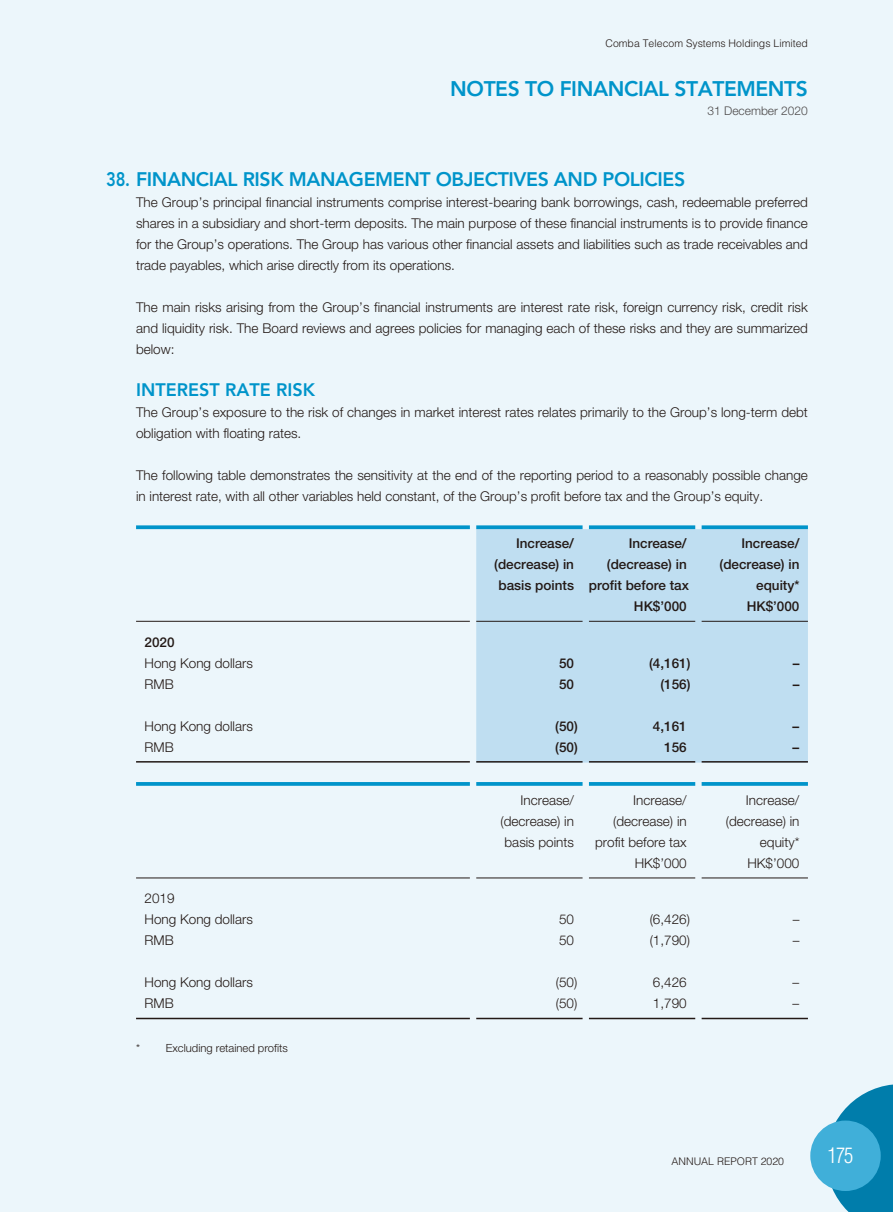
<style>
.page{position:relative;width:893px;height:1212px;background:#ecf6fb}
.page>*{position:absolute;margin:0;border:0;box-sizing:border-box;transform-origin:0 0}
.t1{font:800 21px "Avenir LT Std";letter-spacing:-.02em;color:#0094ca}
.t2{font:300 condensed 21px "Helvetica LT Std";color:#fff}
.t3{font:800 19.5px "Avenir LT Std";letter-spacing:-.02em;color:#0094ca;scale:.85 1}
.t4{font:800 18px "Avenir LT Std";color:#0094ca}
.t5{font:300 13.5px/21px "Helvetica Neue LT Std";color:#231916;text-align:justify}
.t6{font:500 13.5px/21px "Helvetica Neue LT Std";color:#231916;text-align:right}
.t7{font:300 12px "Helvetica Neue LT Std";color:#4d4a4a}
.t8{font:300 11.25px "Helvetica Neue LT Std";color:#231916}
.t9{font:300 10.5px "Helvetica LT Std";color:#231916}
</style>
<div class="page">
<svg style="left:826px;top:1084px;width:67px;height:128px"></svg>
<div style="left:810px;top:1120px;width:71px;height:71px;background:#40afd9;border-radius:50%"></div>
<div style="left:476px;top:529px;width:332px;height:233px;background:#bfdef1"></div>
<svg style="left:136px;top:525px;width:334px;height:4px"></svg>
<svg style="left:476px;top:525px;width:107px;height:4px"></svg>
<svg style="left:589px;top:525px;width:106px;height:4px"></svg>
<svg style="left:702px;top:525px;width:106px;height:4px"></svg>
<hr style="left:136px;top:621px;width:334px;height:1px;background:#231916">
<hr style="left:476px;top:621px;width:107px;height:1px;background:#231916">
<hr style="left:589px;top:621px;width:106px;height:1px;background:#231916">
<hr style="left:702px;top:621px;width:106px;height:1px;background:#231916">
<hr style="left:136px;top:761px;width:334px;height:1px;background:#231916">
<hr style="left:476px;top:761px;width:107px;height:1px;background:#231916">
<hr style="left:589px;top:761px;width:106px;height:1px;background:#231916">
<hr style="left:702px;top:761px;width:106px;height:1px;background:#231916">
<svg style="left:136px;top:782px;width:334px;height:4px"></svg>
<svg style="left:476px;top:782px;width:107px;height:4px"></svg>
<svg style="left:589px;top:782px;width:106px;height:4px"></svg>
<svg style="left:702px;top:782px;width:106px;height:4px"></svg>
<hr style="left:136px;top:877px;width:334px;height:1px;background:#231916">
<hr style="left:476px;top:877px;width:107px;height:1px;background:#231916">
<hr style="left:589px;top:877px;width:106px;height:1px;background:#231916">
<hr style="left:702px;top:877px;width:106px;height:1px;background:#231916">
<hr style="left:136px;top:1018px;width:334px;height:1px;background:#231916">
<hr style="left:476px;top:1018px;width:107px;height:1px;background:#231916">
<hr style="left:589px;top:1018px;width:106px;height:1px;background:#231916">
<hr style="left:702px;top:1018px;width:106px;height:1px;background:#231916">
<p class="t9" style="left:605px;top:37px;width:204px">Comba Telecom Systems Holdings Limited</p>
<h1 class="t1" style="left:450px;top:76px;width:359px">NOTES TO FINANCIAL STATEMENTS</h1>
<p class="t7" style="left:707px;top:103px;width:102px">31 December 2020</p>
<h2 class="t3" style="left:106px;top:168px;width:683px">38. FINANCIAL RISK MANAGEMENT OBJECTIVES AND POLICIES</h2>
<p class="t5" style="left:136px;top:192px;width:673px">The Group’s principal financial instruments comprise interest-bearing bank borrowings, cash, redeemable preferred shares in a subsidiary and short-term deposits. The main purpose of these financial instruments is to provide finance for the Group’s operations. The Group has various other financial assets and liabilities such as trade receivables and trade payables, which arise directly from its operations.</p>
<p class="t5" style="left:136px;top:297px;width:673px">The main risks arising from the Group’s financial instruments are interest rate risk, foreign currency risk, credit risk and liquidity risk. The Board reviews and agrees policies for managing each of these risks and they are summarized below:</p>
<h3 class="t4" style="left:136px;top:379px;width:180px">INTEREST RATE RISK</h3>
<p class="t5" style="left:136px;top:402px;width:673px">The Group’s exposure to the risk of changes in market interest rates relates primarily to the Group’s long-term debt obligation with floating rates.</p>
<p class="t5" style="left:136px;top:465px;width:673px">The following table demonstrates the sensitivity at the end of the reporting period to a reasonably possible change in interest rate, with all other variables held constant, of the Group’s profit before tax and the Group’s equity.</p>
<p class="t6" style="left:494px;top:532px;width:81px">Increase/ (decrease) in basis points</p>
<p class="t6" style="left:589px;top:532px;width:102px">Increase/ (decrease) in profit before tax</p>
<p class="t6" style="left:720px;top:532px;width:81px">Increase/ (decrease) in equity*</p>
<p class="t6" style="left:634px;top:595px;width:54px">HK$’000</p>
<p class="t6" style="left:747px;top:595px;width:54px">HK$’000</p>
<p class="t6" style="left:145px;top:631px;width:32px">2020</p>
<p class="t5" style="left:145px;top:652px;width:110px">Hong Kong dollars</p>
<p class="t6" style="left:559px;top:652px;width:17px">50</p>
<p class="t6" style="left:649px;top:652px;width:43px">(4,161)</p>
<p class="t6" style="left:793px;top:652px;width:8px">–</p>
<p class="t5" style="left:145px;top:673px;width:31px">RMB</p>
<p class="t6" style="left:559px;top:673px;width:17px">50</p>
<p class="t6" style="left:660px;top:673px;width:32px">(156)</p>
<p class="t6" style="left:793px;top:673px;width:8px">–</p>
<p class="t5" style="left:145px;top:715px;width:110px">Hong Kong dollars</p>
<p class="t6" style="left:555px;top:715px;width:24px">(50)</p>
<p class="t6" style="left:653px;top:715px;width:35px">4,161</p>
<p class="t6" style="left:793px;top:715px;width:8px">–</p>
<p class="t5" style="left:145px;top:736px;width:31px">RMB</p>
<p class="t6" style="left:555px;top:736px;width:24px">(50)</p>
<p class="t6" style="left:664px;top:736px;width:24px">156</p>
<p class="t6" style="left:793px;top:736px;width:8px">–</p>
<p class="t5" style="left:145px;top:888px;width:110px">2019<br>Hong Kong dollars</p>
<p class="t5" style="left:500px;top:789px;width:75px;text-indent:20px">Increase/ (decrease) in basis points</p>
<p class="t5" style="left:595px;top:789px;width:93px;text-align:right">Increase/ (decrease) in profit before tax</p>
<p class="t5" style="left:726px;top:789px;width:75px;text-align:right">Increase/ (decrease) in equity*</p>
<p class="t5" style="left:635px;top:852px;width:54px">HK$’000</p>
<p class="t5" style="left:747px;top:852px;width:54px">HK$’000</p>
<p class="t5" style="left:559px;top:909px;width:17px">50</p>
<p class="t5" style="left:650px;top:909px;width:42px">(6,426)</p>
<p class="t5" style="left:793px;top:909px;width:8px">–</p>
<p class="t5" style="left:145px;top:930px;width:31px">RMB</p>
<p class="t5" style="left:559px;top:930px;width:17px">50</p>
<p class="t5" style="left:650px;top:930px;width:42px">(1,790)</p>
<p class="t5" style="left:793px;top:930px;width:8px">–</p>
<p class="t5" style="left:145px;top:972px;width:110px">Hong Kong dollars</p>
<p class="t5" style="left:556px;top:972px;width:23px">(50)</p>
<p class="t5" style="left:653px;top:972px;width:35px">6,426</p>
<p class="t5" style="left:793px;top:972px;width:8px">–</p>
<p class="t5" style="left:145px;top:993px;width:31px">RMB</p>
<p class="t5" style="left:556px;top:993px;width:23px">(50)</p>
<p class="t5" style="left:653px;top:993px;width:35px">1,790</p>
<p class="t5" style="left:793px;top:993px;width:8px">–</p>
<p class="t8" style="left:136px;top:1041px;width:153px">* Excluding retained profits</p>
<p class="t9" style="left:671px;top:1155px;width:114px">ANNUAL REPORT 2020</p>
<h1 class="t2" style="left:827px;top:1142px;width:27px">175</h1>
</div>
